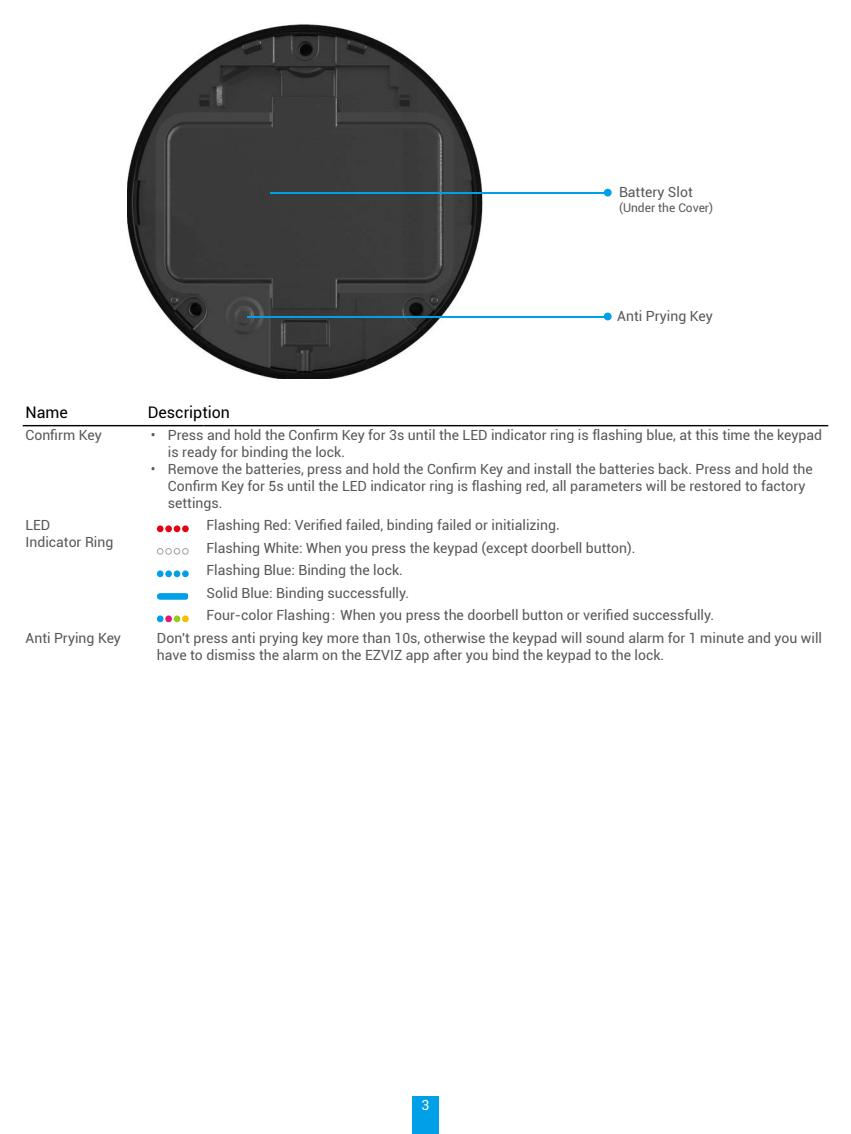
<style>
.page{position:relative;width:851px;height:1134px;background:#fff}
.page>*{position:absolute;margin:0;border:0;box-sizing:border-box;transform-origin:0 0}
.t1{font:16px "Roboto";color:#000}
.t2{font:14px/16.8px "Roboto";color:#595757}
.t3{font:14px "Roboto";color:#fff}
.t4{font:12px "Roboto";color:#595757}
.s1{font-family:"Sim Sun"}
</style>
<div class="page">
<div style="left:412px;top:1096px;width:27px;height:38px;background:#00a0e9"></div>
<div style="left:603px;top:189px;width:8px;height:7px;background:#00a0e9;border-radius:50%"></div>
<img style="left:127px;top:24px;width:356px;height:355px">
<hr style="left:270px;top:192px;width:336px;height:1px;background:#00a0e9">
<div style="left:603px;top:313px;width:8px;height:7px;background:#00a0e9;border-radius:50%"></div>
<hr style="left:247px;top:316px;width:359px;height:1px;background:#00a0e9">
<hr style="left:23px;top:425px;width:125px;height:1px;background:#000">
<hr style="left:154px;top:425px;width:50px;height:1px;background:#000">
<hr style="left:204px;top:425px;width:624px;height:1px;background:#000">
<div style="left:157px;top:525px;width:6px;height:7px;background:#e60012;border-radius:50%"></div>
<div style="left:182px;top:525px;width:7px;height:7px;background:#e60012;border-radius:50%"></div>
<div style="left:165px;top:525px;width:7px;height:7px;background:#e60012;border-radius:50%"></div>
<div style="left:174px;top:525px;width:6px;height:7px;background:#e60012;border-radius:50%"></div>
<div style="left:157px;top:548px;width:6px;height:7px;border:1px solid #9fa0a0;border-radius:50%"></div>
<div style="left:165px;top:548px;width:7px;height:7px;border:1px solid #9fa0a0;border-radius:50%"></div>
<div style="left:174px;top:548px;width:6px;height:7px;border:1px solid #9fa0a0;border-radius:50%"></div>
<div style="left:182px;top:548px;width:7px;height:7px;border:1px solid #9fa0a0;border-radius:50%"></div>
<div style="left:157px;top:570px;width:6px;height:7px;background:#00a0e9;border-radius:50%"></div>
<div style="left:182px;top:570px;width:7px;height:7px;background:#00a0e9;border-radius:50%"></div>
<div style="left:165px;top:570px;width:7px;height:7px;background:#00a0e9;border-radius:50%"></div>
<div style="left:174px;top:570px;width:6px;height:7px;background:#00a0e9;border-radius:50%"></div>
<div style="left:157px;top:593px;width:31px;height:7px;background:#00a0e9;border-radius:3px"></div>
<div style="left:157px;top:615px;width:6px;height:7px;background:#00a0e9;border-radius:50%"></div>
<div style="left:182px;top:615px;width:7px;height:7px;background:#fabe00;border-radius:50%"></div>
<div style="left:165px;top:615px;width:7px;height:7px;background:#e61673;border-radius:50%"></div>
<div style="left:174px;top:615px;width:6px;height:7px;background:#9dc814;border-radius:50%"></div>
<p class="t2" style="left:619px;top:183px;width:75px">Battery Slot</p>
<p class="t4" style="left:619px;top:199px;width:96px">(Under the Cover)</p>
<p class="t2" style="left:617px;top:307px;width:97px">Anti Prying Key</p>
<p class="t1" style="left:26px;top:401px;width:44px">Name</p>
<p class="t1" style="left:148px;top:401px;width:84px">Description</p>
<p class="t2" style="left:26px;top:427px;width:78px">Confirm Key</p>
<p class="t2" style="left:168px;top:427px;width:655px;text-indent:-17px">• Press and hold the Confirm Key for 3s until the LED indicator ring is flashing blue, at this time the keypad is ready for binding the lock.</p>
<p class="t2" style="left:168px;top:460px;width:646px;text-indent:-17px">• Remove the batteries, press and hold the Confirm Key and install the batteries back. Press and hold the<br>Confirm Key for 5s until the LED indicator ring is flashing red, all parameters will be restored to factory settings.</p>
<p class="t2" style="left:26px;top:516px;width:89px">LED<br>Indicator Ring</p>
<p class="t2" style="left:206px;top:513px;width:509px;line-height:22.6px">Flashing Red: Verified failed, binding failed or initializing<span class="s1">.<br></span>Flashing White: When you press the keypad (except doorbell button).<br>Flashing Blue: Binding the lock.<br>Solid Blue: Binding successfully.<br>Four-color Flashing<span class="s1">:</span> When you press the doorbell button or verified successfully.</p>
<p class="t2" style="left:26px;top:629px;width:97px">Anti Prying Key</p>
<p class="t2" style="left:157px;top:629px;width:666px">Don't press anti prying key more than 10s, otherwise the keypad will sound alarm for 1 minute and you will have to dismiss the alarm on the EZVIZ app after you bind the keypad to the lock.</p>
<p class="t3" style="left:421px;top:1095px;width:9px">3</p>
</div>
